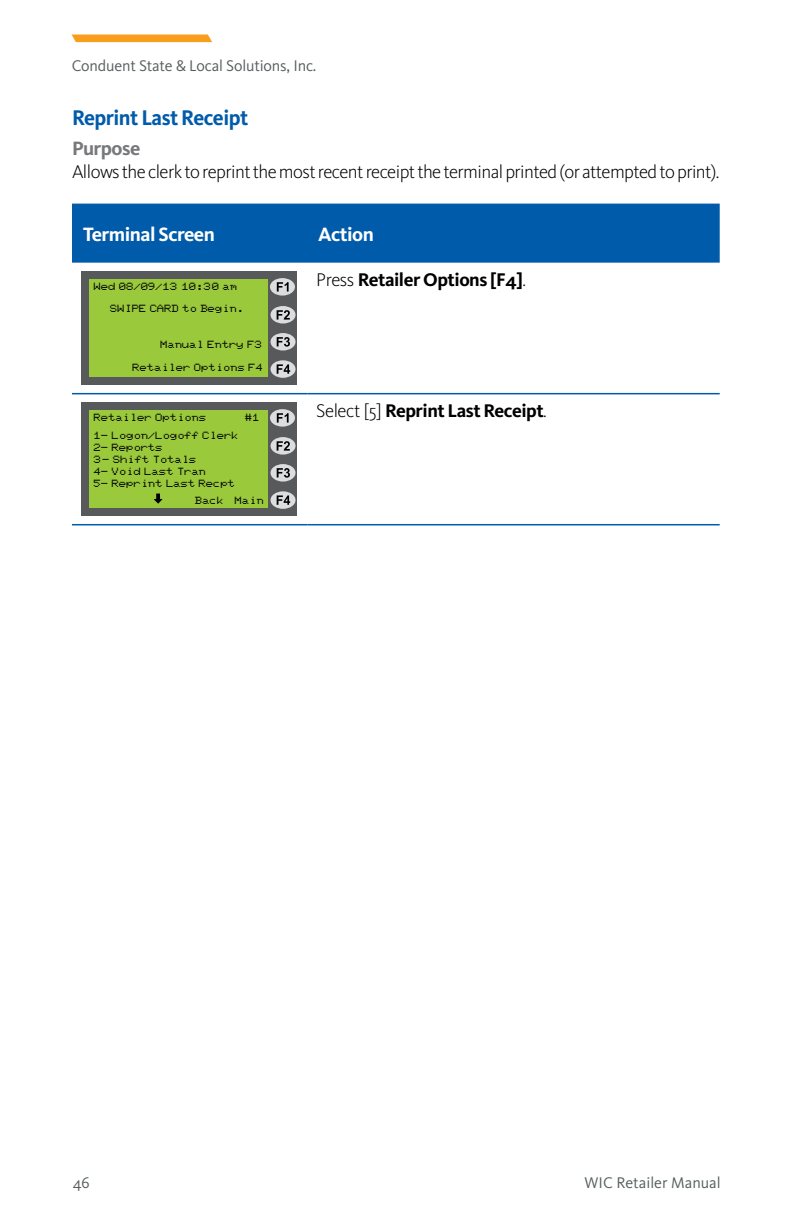
<style>
.page{position:relative;width:792px;height:1224px;background:#fff}
.page>*{position:absolute;margin:0;border:0;box-sizing:border-box;transform-origin:0 0}
.t1{font:700 22px "Kievit Pro";letter-spacing:-.025em;color:#005baa;scale:.96 1}
.t2{font:700 20px "Kievit Pro";letter-spacing:-.025em;color:#fff}
.t3{font:700 20px "Kievit Pro";letter-spacing:-.025em;color:#77787b}
.t4{font:300 19px "Kievit Pro";letter-spacing:-.03em;color:#000}
.t5{font:700 19px "Kievit Pro";letter-spacing:-.025em;color:#000}
.t6{font:16px "Kievit Pro";letter-spacing:-.01em;color:#565e5f}
.t7{font:10px/12px "Dots OK";color:#000}
.s1{font-weight:300}
</style>
<div class="page">
<svg style="left:72px;top:35px;width:140px;height:7px"></svg>
<div style="left:72px;top:204px;width:648px;height:59px;background:#005baa"></div>
<hr style="left:72px;top:524px;width:235px;height:1px;background:#005baa">
<hr style="left:307px;top:524px;width:413px;height:1px;background:#005baa">
<hr style="left:72px;top:393px;width:235px;height:1px;background:#005baa">
<hr style="left:307px;top:393px;width:413px;height:1px;background:#005baa">
<div style="left:81px;top:272px;width:216px;height:113px;background:#58595b"></div>
<div style="left:271px;top:360px;width:25px;height:18px;background:#dcddde;border-radius:50%"></div>
<div style="left:271px;top:333px;width:25px;height:18px;background:#dcddde;border-radius:50%"></div>
<div style="left:271px;top:306px;width:25px;height:18px;background:#dcddde;border-radius:50%"></div>
<div style="left:270px;top:278px;width:25px;height:18px;background:#dcddde;border-radius:50%"></div>
<svg style="left:277px;top:282px;width:12px;height:10px"></svg>
<svg style="left:277px;top:310px;width:13px;height:10px"></svg>
<svg style="left:277px;top:337px;width:13px;height:10px"></svg>
<svg style="left:277px;top:364px;width:13px;height:10px"></svg>
<div style="left:89px;top:279px;width:179px;height:98px;background:#9aca3c"></div>
<div style="left:81px;top:403px;width:216px;height:113px;background:#58595b"></div>
<div style="left:271px;top:491px;width:25px;height:18px;background:#dcddde;border-radius:50%"></div>
<div style="left:271px;top:464px;width:25px;height:18px;background:#dcddde;border-radius:50%"></div>
<div style="left:271px;top:437px;width:25px;height:18px;background:#dcddde;border-radius:50%"></div>
<div style="left:270px;top:409px;width:25px;height:18px;background:#dcddde;border-radius:50%"></div>
<svg style="left:277px;top:413px;width:12px;height:10px"></svg>
<svg style="left:277px;top:441px;width:13px;height:10px"></svg>
<svg style="left:277px;top:468px;width:13px;height:10px"></svg>
<svg style="left:277px;top:495px;width:13px;height:10px"></svg>
<div style="left:89px;top:410px;width:179px;height:98px;background:#9aca3c"></div>
<svg style="left:154px;top:494px;width:8px;height:10px"></svg>
<h3 class="t6" style="left:72px;top:56px;width:246px">Conduent State &amp; Local Solutions, Inc.</h3>
<h1 class="t1" style="left:72px;top:104px;width:185px">Reprint Last Receipt</h1>
<h2 class="t3" style="left:72px;top:136px;width:70px">Purpose</h2>
<h3 class="t4" style="left:72px;top:160px;width:649px">Allows the clerk to reprint the most recent receipt the terminal printed (or attempted to print).</h3>
<h2 class="t2" style="left:83px;top:222px;width:133px">Terminal Screen</h2>
<h2 class="t2" style="left:318px;top:222px;width:57px">Action</h2>
<h3 class="t5" style="left:316px;top:268px;width:211px"><span class="s1">Press</span> Retailer Options [F4]<span class="s1">.</span></h3>
<p class="t7" style="left:94px;top:281px;width:145px">Wed 08/09/13 10:30 am</p>
<p class="t7" style="left:110px;top:303px;width:136px">SWIPE CARD to Begin.</p>
<p class="t7" style="left:160px;top:339px;width:104px">Manual Entry F3</p>
<p class="t7" style="left:132px;top:362px;width:132px">Retailer Options F4</p>
<p class="t7" style="left:94px;top:412px;width:114px">Retailer Options</p>
<p class="t7" style="left:245px;top:412px;width:16px">#1</p>
<p class="t7" style="left:94px;top:430px;width:147px">1- Logon/Logoff Clerk<br>2- Reports<br>3- Shift Totals<br>4- Void Last Tran<br>5- Reprint Last Recpt</p>
<p class="t7" style="left:195px;top:495px;width:70px">Back Main</p>
<h3 class="t5" style="left:316px;top:399px;width:232px"><span class="s1">Select [5]</span> Reprint Last Receipt<span class="s1">.</span></h3>
<h3 class="t6" style="left:73px;top:1173px;width:18px">46</h3>
<h3 class="t6" style="left:585px;top:1173px;width:138px">WIC Retailer Manual</h3>
</div>
